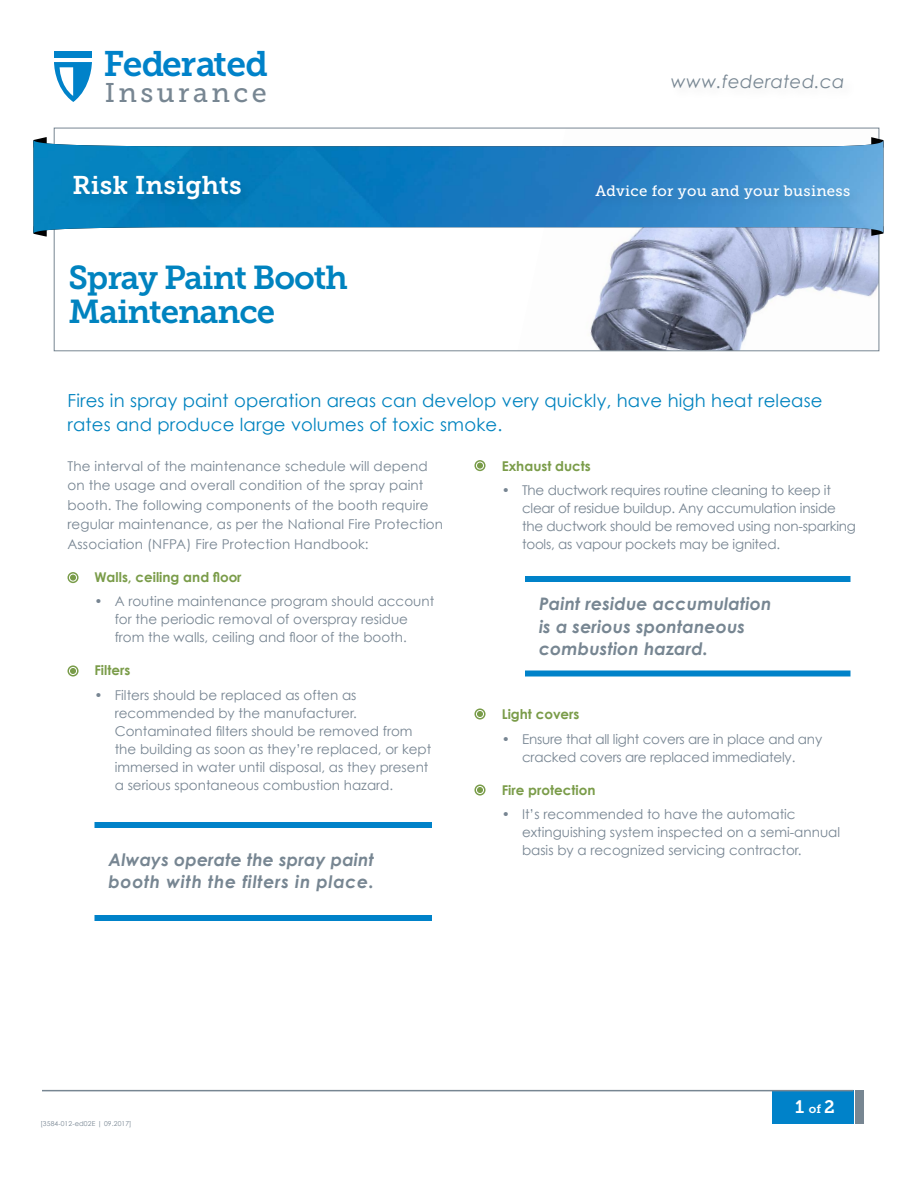
<style>
.page{position:relative;width:918px;height:1188px;background:#fff}
.page>*{position:absolute;margin:0;border:0;box-sizing:border-box;transform-origin:0 0}
.t1{font:35.4px "Museo Slab 700";letter-spacing:-.03em;color:#0082c9}
.Main_Header{font:33px/34.5px "Museo Slab 700";letter-spacing:-.035em;color:#0083bf}
.t2{font:27px "Museo Slab 500";letter-spacing:.125em;color:#778692}
.Bulletin_Name_1{font:25.5px "Museo Slab 700";letter-spacing:.01em;color:#fff}
.Intro_Copy{font:18px/24px "Century Gothic";letter-spacing:.01em;color:#0083bf}
.Website{font:italic 18px "Century Gothic";letter-spacing:.02em;color:#778692}
.t3{font:18px "Museo Slab 700";color:#fff}
.Pull_Quote{font:italic 700 17.25px/22.5px "Century Gothic";letter-spacing:.01em;color:#778692}
.Bulletin_Name_2{font:15px "Museo Slab 500";letter-spacing:.02em;color:#fff}
.Body_Copy{font:13.5px/18px "Century Gothic";color:#778592}
.Titles{font:700 13.5px "Century Gothic";color:#7a9c49}
.t4{font:6.75px "Century Gothic";letter-spacing:.02em;color:#778592}
.s1{font-size:12px}
</style>
<div class="page">
<div style="left:772px;top:1091px;width:81px;height:33px;background:#0082c9"></div>
<div style="left:855px;top:1090px;width:9px;height:34px;background:#778692"></div>
<hr style="left:42px;top:1090px;width:811px;height:1px;background:#778692">
<svg style="left:54px;top:62px;width:38px;height:40px"></svg>
<div style="left:54px;top:51px;width:38px;height:7px;background:#0082c9"></div>
<img style="left:590px;top:234px;width:287px;height:115px">
<div style="left:54px;top:128px;width:825px;height:223px;border:1px solid #778692"></div>
<svg style="left:67px;top:572px;width:12px;height:11px"></svg>
<div style="left:69px;top:574px;width:8px;height:7px;border:1px solid #fff;border-radius:50%"></div>
<svg style="left:67px;top:665px;width:12px;height:12px"></svg>
<div style="left:69px;top:667px;width:8px;height:8px;border:1px solid #fff;border-radius:50%"></div>
<svg style="left:474px;top:460px;width:12px;height:11px"></svg>
<div style="left:476px;top:462px;width:8px;height:7px;border:1px solid #fff;border-radius:50%"></div>
<svg style="left:474px;top:708px;width:12px;height:12px"></svg>
<div style="left:476px;top:710px;width:8px;height:8px;border:1px solid #fff;border-radius:50%"></div>
<svg style="left:474px;top:784px;width:12px;height:12px"></svg>
<div style="left:476px;top:786px;width:8px;height:8px;border:1px solid #fff;border-radius:50%"></div>
<div style="left:94px;top:822px;width:338px;height:6px;background:#0082c9"></div>
<div style="left:94px;top:915px;width:338px;height:6px;background:#0082c9"></div>
<div style="left:525px;top:576px;width:325px;height:6px;background:#0082c9"></div>
<div style="left:525px;top:670px;width:325px;height:6px;background:#0082c9"></div>
<svg style="left:871px;top:137px;width:12px;height:3px"></svg>
<svg style="left:34px;top:137px;width:13px;height:3px"></svg>
<svg style="left:35px;top:234px;width:12px;height:3px"></svg>
<svg style="left:871px;top:234px;width:10px;height:2px"></svg>
<svg style="left:33px;top:140px;width:850px;height:94px"></svg>
<img style="left:35px;top:140px;width:848px;height:6px">
<div style="left:71px;top:173px;width:184px;height:40px;background:#047cb9"></div>
<div style="left:594px;top:182px;width:270px;height:30px;background:#000;opacity:.1"></div>
<h1 class="t1" style="left:103px;top:44px;width:166px">Federated</h1>
<h3 class="t2" style="left:105px;top:78px;width:163px">Insurance</h3>
<p class="Website" style="left:671px;top:70px;width:175px">www.federated.ca</p>
<p class="Bulletin_Name_1" style="left:72px;top:171px;width:171px">Risk Insights</p>
<h1 class="Bulletin_Name_2" style="left:596px;top:182px;width:256px">Advice for you and your business</h1>
<h2 class="Main_Header" style="left:69px;top:260px;width:281px">Spray Paint Booth<br>Maintenance</h2>
<p class="Intro_Copy" style="left:68px;top:388px;width:757px">Fires in spray paint operation areas can develop very quickly, have high heat release rates and produce large volumes of toxic smoke.</p>
<p class="Body_Copy" style="left:68px;top:456px;width:377px;line-height:19.5px">The interval of the maintenance schedule will depend on the usage and overall condition of the spray paint booth. The following components of the booth require regular maintenance, as per the National Fire Protection Association (NFPA) Fire Protection Handbook:</p>
<h3 class="Titles" style="left:94px;top:568px;width:149px">Walls, ceiling and floor</h3>
<p class="Body_Copy" style="left:94px;top:592px;width:341px;text-align:center">• A routine maintenance program should account for the periodic removal of overspray residue<br>from the walls, ceiling and floor of the booth.</p>
<h3 class="Titles" style="left:94px;top:662px;width:37px">Filters</h3>
<p class="Body_Copy" style="left:115px;top:686px;width:318px;text-indent:-20px">• Filters should be replaced as often as recommended by the manufacturer.<br>Contaminated filters should be removed from the building as soon as they’re replaced, or kept immersed in water until disposal, as they present a serious spontaneous combustion hazard.</p>
<h3 class="Titles" style="left:502px;top:457px;width:91px">Exhaust ducts</h3>
<p class="Body_Copy" style="left:522px;top:481px;width:336px;text-indent:-20px">• The ductwork requires routine cleaning to keep it clear of residue buildup. Any accumulation inside the ductwork should be removed using non-sparking tools, as vapour pockets may be ignited.</p>
<p class="Pull_Quote" style="left:539px;top:592px;width:234px">Paint residue accumulation is a serious spontaneous combustion hazard.</p>
<h3 class="Titles" style="left:502px;top:705px;width:79px">Light covers</h3>
<p class="Body_Copy" style="left:502px;top:729px;width:322px;text-align:center">• Ensure that all light covers are in place and any cracked covers are replaced immediately.</p>
<h3 class="Titles" style="left:502px;top:781px;width:95px">Fire protection</h3>
<p class="Body_Copy" style="left:522px;top:805px;width:320px;text-indent:-20px">• It’s recommended to have the automatic extinguishing system inspected on a semi-annual basis by a recognized servicing contractor.</p>
<p class="Pull_Quote" style="left:109px;top:848px;width:267px">Always operate the spray paint booth with the filters in place.</p>
<p class="t4" style="left:40px;top:1119px;width:93px">[3584-012-ed02E | 09.2017]</p>
<p class="t3" style="left:795px;top:1096px;width:41px">1 <span class="s1">of</span> 2</p>
</div>
